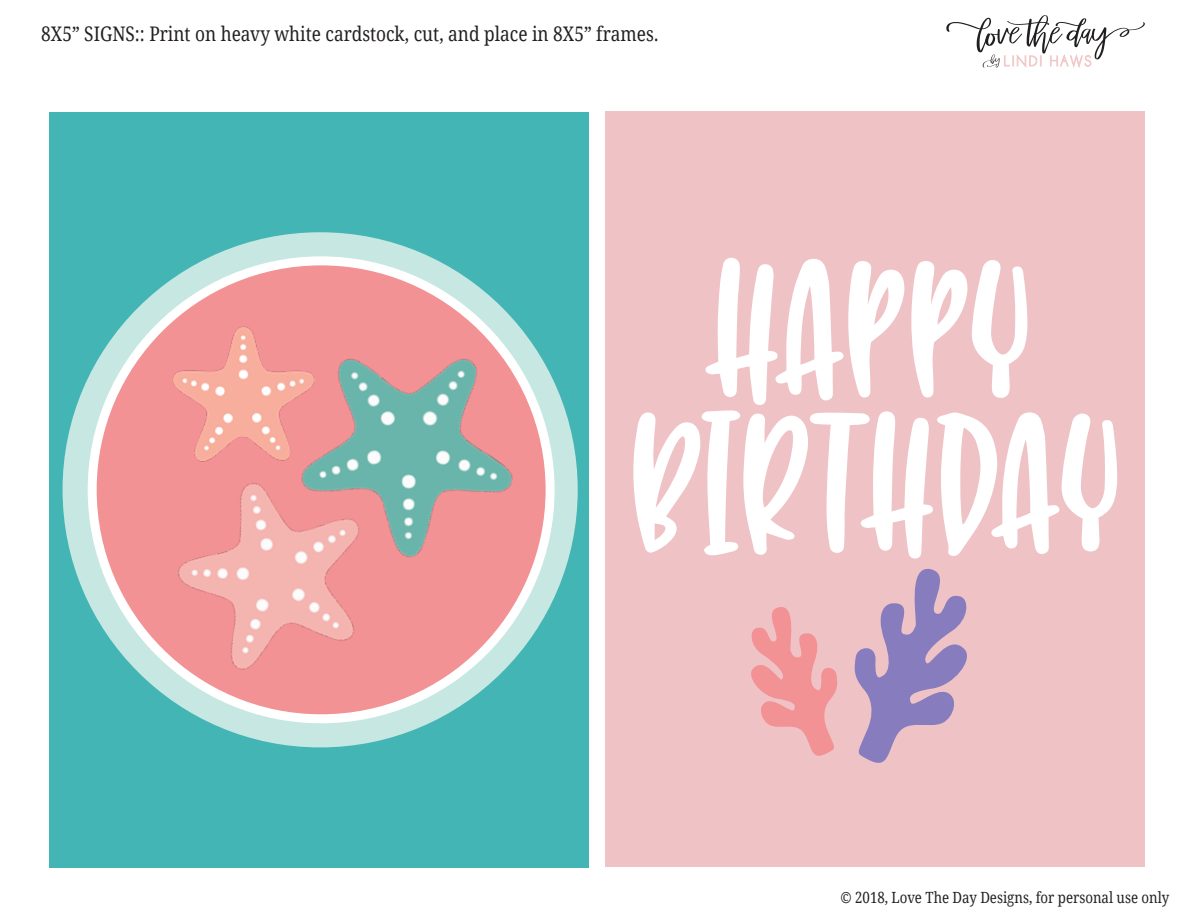
<style>
.page{position:relative;width:1188px;height:918px;background:#fff}
.page>*{position:absolute;margin:0;border:0;box-sizing:border-box;transform-origin:0 0}
.t1{font:200.25px/153.6px "Succulent";letter-spacing:-.015em;color:#fff;text-align:center}
.t2{font:20.1px "Droid Serif";color:#231f20;scale:.86 1}
.t3{font:15.45px "Droid Serif";color:#231f20;scale:.86 1}
</style>
<div class="page">
<div style="left:605px;top:111px;width:540px;height:756px;background:#efc2c6"></div>
<svg style="left:751px;top:607px;width:87px;height:149px"></svg>
<svg style="left:854px;top:568px;width:113px;height:195px"></svg>
<div style="left:49px;top:112px;width:540px;height:756px;background:#44b5b5"></div>
<svg style="left:63px;top:232px;width:515px;height:515px;background:#cde9e5"></svg>
<div style="left:92px;top:261px;width:458px;height:458px;background:#f29295;border-radius:50%"></div>
<img style="left:327px;top:295px;width:234px;height:297px">
<img style="left:158px;top:453px;width:233px;height:234px">
<img style="left:172px;top:326px;width:143px;height:141px">
<svg style="left:946px;top:15px;width:199px;height:53px"></svg>
<p class="t2" style="left:41px;top:22px;width:720px">8X5” SIGNS:: Print on heavy white cardstock, cut, and place in 8X5” frames.</p>
<h1 class="t1" style="left:630px;top:261px;width:493px">HAPPY<br>BIRTHDAY</h1>
<p class="t3" style="left:841px;top:888px;width:384px">© 2018, Love The Day Designs, for personal use only</p>
</div>
